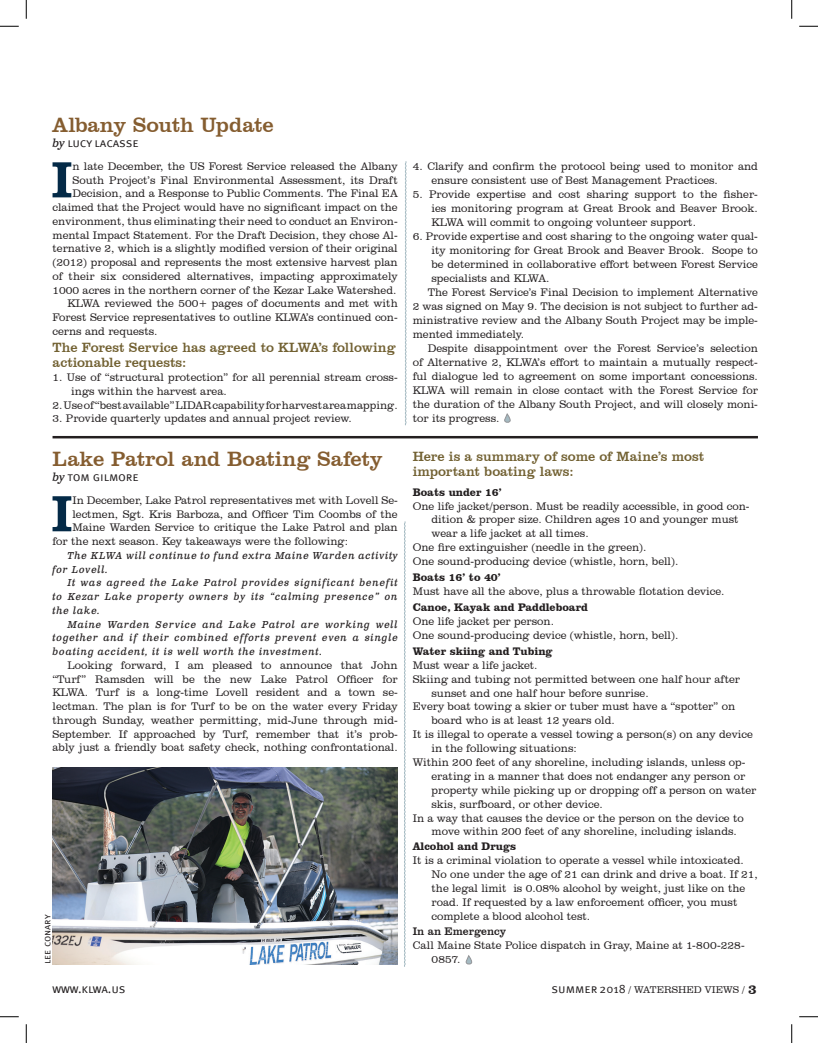
<style>
.page{position:relative;width:818px;height:1043px;background:#fff}
.page>*{position:absolute;margin:0;border:0;box-sizing:border-box;transform-origin:0 0}
.t1{font:800 52.25px "Clarendon BT";color:#042a47}
.t2{font:21.25px "Clarendon BT";letter-spacing:-.005em;color:#855d30}
.t3{font:13.75px/15px "Clarendon BT";color:#726132}
.t4{font:12.5px "Meta Sc Offc Norm";letter-spacing:-.01em;color:#231f20}
.t5{font:300 11.25px/13.8px "Clarendon BT";color:#231f20}
.t6{font:700 11.25px "Clarendon BT";color:#231f20}
.t7{font:11.25px "Clarendon BT";color:#231f20}
.t8{font:italic 10px/13.8px "Clarendon Text Pro";letter-spacing:.08em;color:#231f20;text-align:justify}
.t9{font:300 10px "Clarendon BT";color:#231f20}
.t10{font:10px "Meta Sc Offc Norm";color:#231f20}
.s1{font-family:"Clarendon Text Pro";font-style:italic;font-size:11.25px}
.s2{font-family:"Meta Sc Offc Norm";font-weight:400;font-size:12.5px}
.s3{font-family:"Meta Sc Offc Norm";font-weight:400;font-size:12.25px}
.s4{font-weight:800;font-size:13.75px}
</style>
<div class="page">
<hr style="left:52px;top:436px;width:706px;height:2px;background:#231f20">
<svg style="left:504px;top:414px;width:6px;height:9px"></svg>
<svg style="left:405px;top:161px;width:1px;height:264px"></svg>
<svg style="left:465px;top:955px;width:7px;height:9px"></svg>
<svg style="left:404px;top:521px;width:1px;height:446px"></svg>
<img style="left:52px;top:767px;width:345px;height:197px">
<svg style="left:0;top:25px;width:19px;height:2px"></svg>
<svg style="left:799px;top:25px;width:19px;height:2px"></svg>
<svg style="left:0;top:1016px;width:19px;height:1px"></svg>
<svg style="left:799px;top:1016px;width:19px;height:1px"></svg>
<svg style="left:25px;top:0;width:2px;height:19px"></svg>
<svg style="left:25px;top:1024px;width:2px;height:18px"></svg>
<svg style="left:791px;top:0;width:1px;height:19px"></svg>
<svg style="left:791px;top:1024px;width:1px;height:18px"></svg>
<h2 class="t2" style="left:52px;top:112px;width:223px">Albany South Update</h2>
<p class="t4" style="left:52px;top:136px;width:88px"><span class="s1">by</span> lucy lacasse</p>
<h1 class="t1" style="left:51px;top:147px;width:23px">I</h1>
<p class="t5" style="left:72px;top:159px;width:327px">n late December, the US Forest Service released the Albany</p>
<p class="t5" style="left:72px;top:173px;width:327px">South Project’s Final Environmental Assessment, its Draft</p>
<p class="t5" style="left:72px;top:186px;width:327px">Decision, and a Response to Public Comments. The Final EA</p>
<p class="t5" style="left:53px;top:200px;width:347px">claimed that the Project would have no significant impact on the</p>
<p class="t5" style="left:53px;top:214px;width:346px">environment, thus eliminating their need to conduct an Environ-</p>
<p class="t5" style="left:52px;top:228px;width:346px">mental Impact Statement. For the Draft Decision, they chose Al-</p>
<p class="t5" style="left:52px;top:241px;width:347px">ternative 2, which is a slightly modified version of their original</p>
<p class="t5" style="left:52px;top:255px;width:347px">(2012) proposal and represents the most extensive harvest plan</p>
<p class="t5" style="left:52px;top:269px;width:346px">of their six considered alternatives, impacting approximately</p>
<p class="t5" style="left:52px;top:283px;width:345px">1000 acres in the northern corner of the Kezar Lake Watershed.</p>
<p class="t5" style="left:68px;top:296px;width:332px">KLWA reviewed the 500+ pages of documents and met with</p>
<p class="t5" style="left:52px;top:310px;width:346px">Forest Service representatives to outline KLWA’s continued con-</p>
<p class="t5" style="left:52px;top:324px;width:107px">cerns and requests.</p>
<p class="t3" style="left:52px;top:340px;width:344px">The Forest Service has agreed to KLWA’s following actionable requests:</p>
<p class="t5" style="left:71px;top:370px;width:328px;text-indent:-19px">1. Use of “structural protection” for all perennial stream cross&shy;ings within the harvest area.</p>
<p class="t5" style="left:53px;top:398px;width:347px">2. Use of “best available” LIDAR capability for harvest area mapping.</p>
<p class="t5" style="left:53px;top:411px;width:300px">3. Provide quarterly updates and annual project review.</p>
<h2 class="t2" style="left:52px;top:446px;width:331px">Lake Patrol and Boating Safety</h2>
<p class="t4" style="left:52px;top:470px;width:88px"><span class="s1">by</span> tom gilmore</p>
<h1 class="t1" style="left:51px;top:481px;width:23px">I</h1>
<p class="t5" style="left:72px;top:493px;width:327px">In December, Lake Patrol representatives met with Lovell Se-</p>
<p class="t5" style="left:72px;top:506px;width:327px">lectmen, Sgt. Kris Barboza, and Officer Tim Coombs of the</p>
<p class="t5" style="left:72px;top:520px;width:327px">Maine Warden Service to critique the Lake Patrol and plan</p>
<p class="t5" style="left:53px;top:534px;width:297px">for the next season. Key takeaways were the following:</p>
<p class="t8" style="left:53px;top:548px;width:346px;text-indent:15px">The KLWA will continue to fund extra Maine Warden activity for Lovell.</p>
<p class="t8" style="left:53px;top:576px;width:347px;text-indent:15px">It was agreed the Lake Patrol provides significant benefit to Kezar Lake property owners by its “calming presence” on the lake.</p>
<p class="t8" style="left:53px;top:617px;width:347px;text-indent:15px">Maine Warden Service and Lake Patrol are working well together and if their combined efforts prevent even a single boating accident, it is well worth the investment.</p>
<p class="t5" style="left:52px;top:658px;width:347px;text-align:justify;text-indent:15px">Looking forward, I am pleased to announce that John “Turf” Ramsden will be the new Lake Patrol Officer for KLWA. Turf is a long-time Lovell resident and a town se&shy;lectman. The plan is for Turf to be on the water every Friday through Sunday, weather permitting, mid-June through mid-September. If approached by Turf, remember that it’s prob&shy;ably just a friendly boat safety check, nothing confrontational.</p>
<p class="t10" style="left:41px;top:963px;width:50px;rotate:-90deg">lee conary</p>
<p class="t5" style="left:431px;top:159px;width:328px;text-indent:-19px">4. Clarify and confirm the protocol being used to monitor and ensure consistent use of Best Management Practices.</p>
<p class="t5" style="left:431px;top:187px;width:328px;text-align:justify;text-indent:-19px">5. Provide expertise and cost sharing support to the fisher&shy;ies monitoring program at Great Brook and Beaver Brook.<br>KLWA will commit to ongoing volunteer support.</p>
<p class="t5" style="left:413px;top:229px;width:346px">6. Provide expertise and cost sharing to the ongoing water qual-</p>
<p class="t5" style="left:431px;top:243px;width:328px">ity monitoring for Great Brook and Beaver Brook. Scope to</p>
<p class="t5" style="left:431px;top:257px;width:328px">be determined in collaborative effort between Forest Service</p>
<p class="t5" style="left:431px;top:271px;width:119px">specialists and KLWA.</p>
<p class="t5" style="left:427px;top:285px;width:332px">The Forest Service’s Final Decision to implement Alternative</p>
<p class="t5" style="left:412px;top:299px;width:347px">2 was signed on May 9. The decision is not subject to further ad-</p>
<p class="t5" style="left:412px;top:313px;width:346px">ministrative review and the Albany South Project may be imple-</p>
<p class="t5" style="left:412px;top:327px;width:113px">mented immediately.</p>
<p class="t5" style="left:428px;top:341px;width:332px">Despite disappointment over the Forest Service’s selection</p>
<p class="t5" style="left:412px;top:355px;width:346px">of Alternative 2, KLWA’s effort to maintain a mutually respect-</p>
<p class="t5" style="left:412px;top:369px;width:347px">ful dialogue led to agreement on some important concessions.</p>
<p class="t5" style="left:412px;top:383px;width:346px">KLWA will remain in close contact with the Forest Service for</p>
<p class="t5" style="left:412px;top:397px;width:346px">the duration of the Albany South Project, and will closely moni-</p>
<p class="t5" style="left:412px;top:411px;width:88px">tor its progress.</p>
<p class="t3" style="left:412px;top:448px;width:293px">Here is a summary of some of Maine’s most important boating laws:</p>
<p class="t6" style="left:412px;top:485px;width:90px">Boats under 16’</p>
<p class="t5" style="left:412px;top:498px;width:338px">One life jacket/person. Must be readily accessible, in good con-</p>
<p class="t5" style="left:431px;top:512px;width:308px">dition &amp; proper size. Children ages 10 and younger must</p>
<p class="t5" style="left:431px;top:526px;width:159px">wear a life jacket at all times.</p>
<p class="t5" style="left:413px;top:540px;width:235px">One fire extinguisher (needle in the green).</p>
<p class="t5" style="left:413px;top:554px;width:267px">One sound-producing device (whistle, horn, bell).</p>
<p class="t6" style="left:413px;top:570px;width:89px">Boats 16’ to 40’</p>
<p class="t5" style="left:413px;top:584px;width:313px">Must have all the above, plus a throwable flotation device.</p>
<p class="t6" style="left:413px;top:600px;width:177px">Canoe, Kayak and Paddleboard</p>
<p class="t5" style="left:413px;top:614px;width:267px">One life jacket per person.<br>One sound-producing device (whistle, horn, bell).</p>
<p class="t6" style="left:413px;top:644px;width:141px">Water skiing and Tubing</p>
<p class="t5" style="left:413px;top:658px;width:126px">Must wear a life jacket.</p>
<p class="t5" style="left:413px;top:672px;width:329px">Skiing and tubing not permitted between one half hour after</p>
<p class="t5" style="left:431px;top:685px;width:219px">sunset and one half hour before sunrise.</p>
<p class="t5" style="left:413px;top:699px;width:324px">Every boat towing a skier or tuber must have a “spotter” on</p>
<p class="t5" style="left:431px;top:713px;width:185px">board who is at least 12 years old.</p>
<p class="t5" style="left:413px;top:727px;width:341px">It is illegal to operate a vessel towing a person(s) on any device</p>
<p class="t5" style="left:431px;top:741px;width:147px">in the following situations:</p>
<p class="t5" style="left:413px;top:755px;width:334px">Within 200 feet of any shoreline, including islands, unless op-</p>
<p class="t5" style="left:431px;top:769px;width:315px">erating in a manner that does not endanger any person or</p>
<p class="t5" style="left:431px;top:783px;width:326px">property while picking up or dropping off a person on water</p>
<p class="t5" style="left:431px;top:796px;width:173px">skis, surfboard, or other device.</p>
<p class="t5" style="left:413px;top:810px;width:332px">In a way that causes the device or the person on the device to</p>
<p class="t5" style="left:431px;top:824px;width:307px">move within 200 feet of any shoreline, including islands.</p>
<p class="t6" style="left:413px;top:839px;width:105px">Alcohol and Drugs</p>
<p class="t5" style="left:431px;top:853px;width:328px;text-indent:-19px">It is a criminal violation to operate a vessel while intoxicated.<br>No one under the age of 21 can drink and drive a boat. If 21, the legal limit is 0.08% alcohol by weight, just like on the road. If requested by a law enforcement officer, you must complete a blood alcohol test.</p>
<p class="t7" style="left:413px;top:924px;width:95px">In an Emergency</p>
<p class="t5" style="left:413px;top:937px;width:333px">Call Maine State Police dispatch in Gray, Maine at 1-800-228-</p>
<p class="t5" style="left:431px;top:951px;width:31px">0857.</p>
<p class="t4" style="left:52px;top:981px;width:75px">www.klwa.us</p>
<p class="t9" style="left:551px;top:983px;width:207px"><span class="s2">summer</span> <span class="s3">2018</span> / WATERSHED VIEWS / <span class="s4">3</span></p>
</div>
